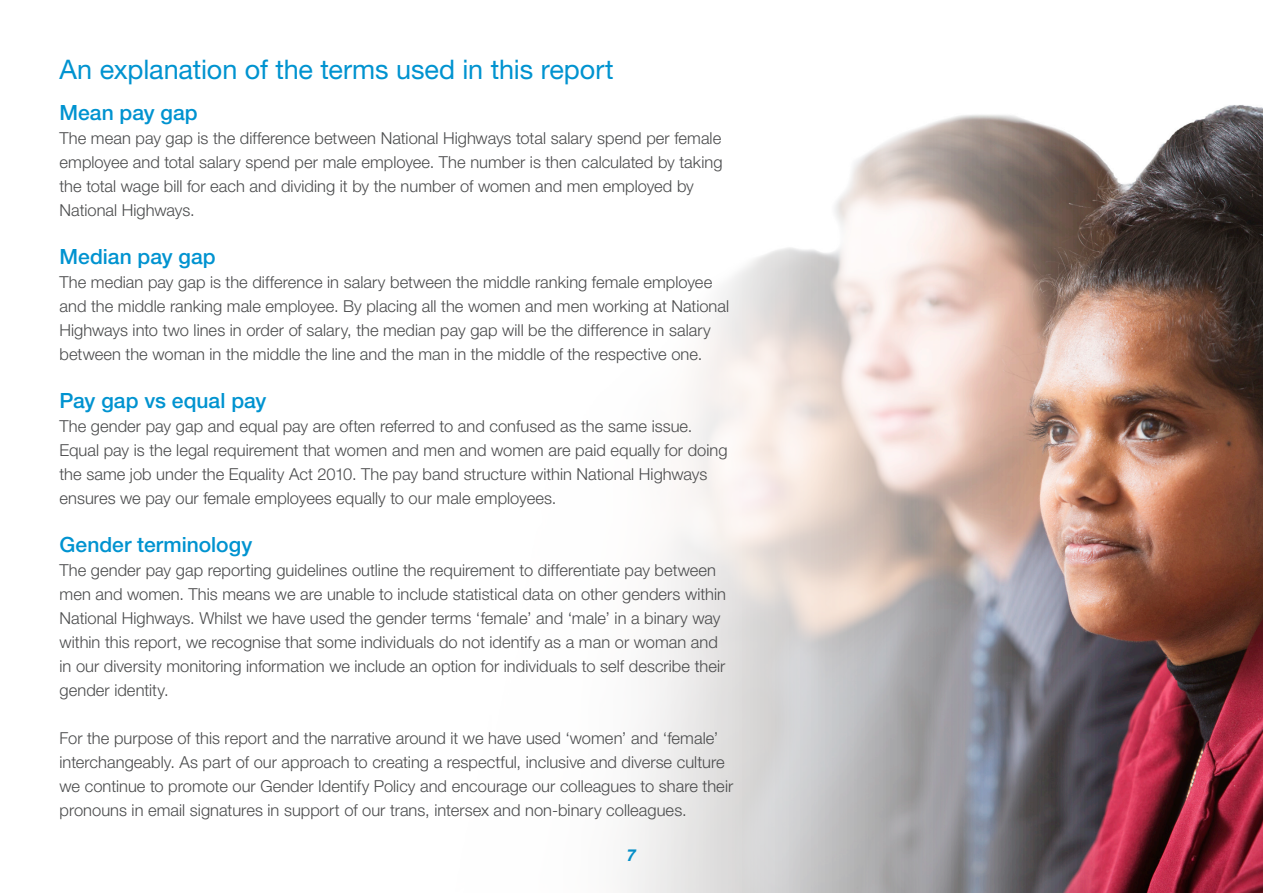
<style>
.page{position:relative;width:1263px;height:893px;background:#fff}
.page>*{position:absolute;margin:0;border:0;box-sizing:border-box;transform-origin:0 0}
.B_Head{font:27px "Helvetica Neue LT Pro";letter-spacing:-.005em;color:#0093d0}
.Body_text{font:500 21px "Helvetica Neue LT Pro";color:#0093d0}
.Body_text-2{font:300 16.5px/24px "Helvetica Neue LT Pro";color:#4b4c4d}
.Body_text-3{font:italic 700 16.5px "Helvetica Neue LT Pro";color:#0093d0}
</style>
<div class="page">
<img style="left:626px;top:105px;width:637px;height:788px">
<hr style="left:1262px;top:310px;width:1px;height:583px;background:#29231f">
<svg style="left:1262px;top:323px;width:1px;height:570px"></svg>
<h2 class="B_Head" style="left:60px;top:53px;width:556px">An explanation of the terms used in this report</h2>
<p class="Body_text" style="left:60px;top:100px;width:140px">Mean pay gap</p>
<p class="Body_text-2" style="left:60px;top:126px;width:664px">The mean pay gap is the difference between National Highways total salary spend per female employee and total salary spend per male employee. The number is then calculated by taking the total wage bill for each and dividing it by the number of women and men employed by National Highways.</p>
<p class="Body_text" style="left:60px;top:244px;width:158px">Median pay gap</p>
<p class="Body_text-2" style="left:60px;top:270px;width:671px">The median pay gap is the difference in salary between the middle ranking female employee and the middle ranking male employee. By placing all the women and men working at National Highways into two lines in order of salary, the median pay gap will be the difference in salary between the woman in the middle the line and the man in the middle of the respective one.</p>
<p class="Body_text" style="left:60px;top:388px;width:208px">Pay gap vs equal pay</p>
<p class="Body_text-2" style="left:60px;top:414px;width:669px">The gender pay gap and equal pay are often referred to and confused as the same issue.<br>Equal pay is the legal requirement that women and men and women are paid equally for doing the same job under the Equality Act 2010. The pay band structure within National Highways ensures we pay our female employees equally to our male employees.</p>
<p class="Body_text" style="left:60px;top:532px;width:194px">Gender terminology</p>
<p class="Body_text-2" style="left:60px;top:558px;width:668px">The gender pay gap reporting guidelines outline the requirement to differentiate pay between men and women. This means we are unable to include statistical data on other genders within National Highways. Whilst we have used the gender terms ‘female’ and ‘male’ in a binary way within this report, we recognise that some individuals do not identify as a man or woman and in our diversity monitoring information we include an option for individuals to self describe their gender identity.</p>
<p class="Body_text-2" style="left:60px;top:726px;width:675px">For the purpose of this report and the narrative around it we have used ‘women’ and ‘female’ interchangeably. As part of our approach to creating a respectful, inclusive and diverse culture we continue to promote our Gender Identify Policy and encourage our colleagues to share their pronouns in email signatures in support of our trans, intersex and non-binary colleagues.</p>
<p class="Body_text-3" style="left:627px;top:844px;width:11px">7</p>
</div>
